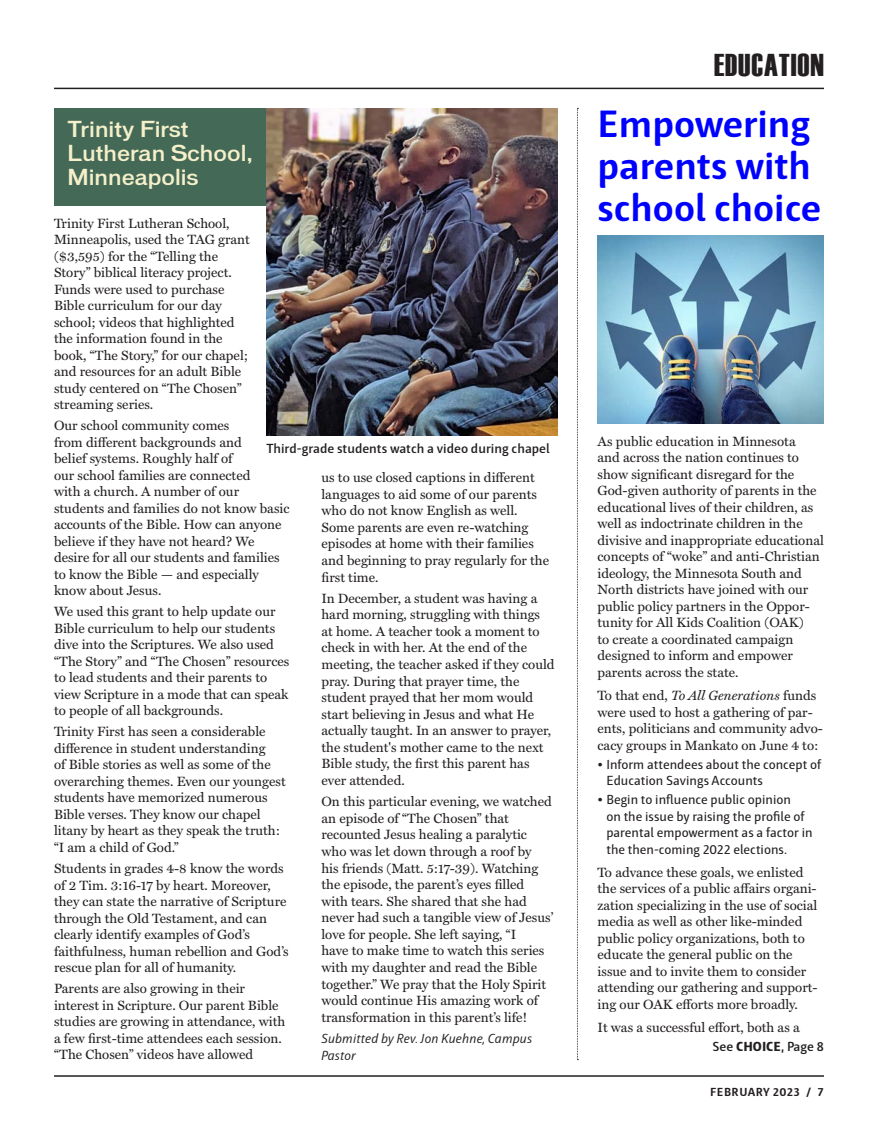
<style>
.page{position:relative;width:878px;height:1141px;background:#fff}
.page>*{position:absolute;margin:0;border:0;box-sizing:border-box;transform-origin:0 0}
.Submissions_Body_Tex{font:700 39px/42px "Haptic";color:#00f}
.Interior_Header_Bar{font:31.5px "Haettenschweiler";letter-spacing:.03em;color:#231f20}
.Submissions_Body_Tex-2{font:500 21px/24px "Vonnes";color:#f5f0c9}
.Submissions_Body_Tex-3{font:13.5px/16.5px "Miller Text";color:#231f20}
.Submissions_Body_Tex-4{font:13.5px/16.5px "Haptic";color:#231f20}
.Submissions_Body_Tex-5{font:600 13.5px "Haptic";color:#231f20}
.Submissions_Body_Tex-6{font:italic 300 13.5px/16.6px "Haptic";color:#231f20}
.Headline{font:600 13.5px "Haptic";color:#231f20}
.t1{font:700 12px "Haptic";letter-spacing:.04em;color:#231f20}
.s1{font-style:italic}
.s2{font-family:"Miller Text"}
.s3{font-weight:800}
</style>
<div class="page">
<hr style="left:54px;top:1075px;width:770px;height:2px;background:#231f20">
<hr style="left:54px;top:88px;width:770px;height:1px;background:#231f20">
<div style="left:54px;top:108px;width:236px;height:97px;background:#446957"></div>
<img style="left:266px;top:108px;width:291px;height:328px">
<svg style="left:577px;top:108px;width:1px;height:952px"></svg>
<img style="left:597px;top:235px;width:227px;height:188px">
<p class="Submissions_Body_Tex-2" style="left:68px;top:117px;width:187px">Trinity First<br>Lutheran School,<br>Minneapolis</p>
<p class="Submissions_Body_Tex-3" style="left:54px;top:215px;width:197px">Trinity First Lutheran School,<br>Minneapolis, used the TAG grant ($3,595) for the “Telling the<br>Story” biblical literacy project.<br>Funds were used to purchase<br>Bible curriculum for our day school; videos that highlighted the information found in the book, “The Story,” for our chapel; and resources for an adult Bible study centered on “The Chosen” streaming series.</p>
<p class="Submissions_Body_Tex-3" style="left:54px;top:418px;width:237px">Our school community comes<br>from different backgrounds and<br>belief systems. Roughly half of<br>our school families are connected<br>with a church. A number of our students and families do not know basic accounts of the Bible. How can anyone believe if they have not heard? We desire for all our students and families to know the Bible — and especially know about Jesus.</p>
<p class="Submissions_Body_Tex-3" style="left:54px;top:604px;width:237px">We used this grant to help update our Bible curriculum to help our students dive into the Scriptures. We also used “The Story” and “The Chosen” resources to lead students and their parents to view Scripture in a mode that can speak to people of all backgrounds.</p>
<p class="Submissions_Body_Tex-3" style="left:54px;top:724px;width:233px">Trinity First has seen a considerable difference in student understanding<br>of Bible stories as well as some of the overarching themes. Even our youngest students have memorized numerous Bible verses. They know our chapel litany by heart as they speak the truth: “I am a child of God.”</p>
<p class="Submissions_Body_Tex-3" style="left:54px;top:860px;width:236px">Students in grades 4-8 know the words of 2 Tim. 3:16-17 by heart. Moreover, they can state the narrative of Scripture through the Old Testament, and can clearly identify examples of God’s faithfulness, human rebellion and God’s rescue plan for all of humanity.</p>
<p class="Submissions_Body_Tex-3" style="left:54px;top:980px;width:233px">Parents are also growing in their interest in Scripture. Our parent Bible studies are growing in attendance, with a few first-time attendees each session. “The Chosen” videos have allowed</p>
<p class="Submissions_Body_Tex-5" style="left:266px;top:440px;width:285px">Third-grade students watch a video during chapel</p>
<p class="Submissions_Body_Tex-3" style="left:321px;top:469px;width:229px">us to use closed captions in different languages to aid some of our parents who do not know English as well.<br>Some parents are even re-watching episodes at home with their families and beginning to pray regularly for the first time.</p>
<p class="Submissions_Body_Tex-3" style="left:321px;top:590px;width:235px">In December, a student was having a hard morning, struggling with things at home. A teacher took a moment to check in with her. At the end of the meeting, the teacher asked if they could pray. During that prayer time, the student prayed that her mom would start believing in Jesus and what He actually taught. In an answer to prayer, the student's mother came to the next Bible study, the first this parent has ever attended.</p>
<p class="Submissions_Body_Tex-3" style="left:321px;top:794px;width:233px">On this particular evening, we watched an episode of “The Chosen” that recounted Jesus healing a paralytic who was let down through a roof by<br>his friends (Matt. 5:17-39). Watching the episode, the parent’s eyes filled with tears. She shared that she had never had such a tangible view of Jesus’ love for people. She left saying, “I<br>have to make time to watch this series with my daughter and read the Bible together.” We pray that the Holy Spirit would continue His amazing work of transformation in this parent’s life!</p>
<p class="Submissions_Body_Tex-6" style="left:321px;top:1030px;width:212px">Submitted by Rev. Jon Kuehne, Campus<br>Pastor</p>
<p class="Interior_Header_Bar" style="left:714px;top:47px;width:111px">EDUCATION</p>
<p class="Submissions_Body_Tex" style="left:597px;top:102px;width:225px">Empowering parents with school choice</p>
<p class="Submissions_Body_Tex-3" style="left:597px;top:433px;width:228px">As public education in Minnesota<br>and across the nation continues to show significant disregard for the God-given authority of parents in the educational lives of their children, as well as indoctrinate children in the divisive and inappropriate educational concepts of “woke” and anti-Christian ideology, the Minnesota South and North districts have joined with our public policy partners in the Oppor&shy;tunity for All Kids Coalition (OAK)<br>to create a coordinated campaign designed to inform and empower parents across the state.</p>
<p class="Submissions_Body_Tex-3" style="left:597px;top:687px;width:227px">To that end, <span class="s1">To All Generations</span> funds were used to host a gathering of par&shy;ents, politicians and community advo&shy;cacy groups in Mankato on June 4 to:</p>
<p class="Submissions_Body_Tex-4" style="left:606px;top:756px;width:216px;text-indent:-9px"><span class="s2">•</span> Inform attendees about the concept of<br>Education Savings Accounts</p>
<p class="Submissions_Body_Tex-4" style="left:606px;top:791px;width:208px;text-indent:-9px"><span class="s2">•</span> Begin to influence public opinion<br>on the issue by raising the profile of parental empowerment as a factor in the then-coming 2022 elections.</p>
<p class="Submissions_Body_Tex-3" style="left:597px;top:864px;width:222px">To advance these goals, we enlisted the services of a public affairs organi&shy;zation specializing in the use of social media as well as other like-minded public policy organizations, both to educate the general public on the issue and to invite them to consider attending our gathering and support&shy;ing our OAK efforts more broadly.</p>
<p class="Submissions_Body_Tex-3" style="left:597px;top:1019px;width:204px">It was a successful effort, both as a</p>
<p class="Headline" style="left:712px;top:1039px;width:113px">See <span class="s3">CHOICE</span>, Page 8</p>
<p class="t1" style="left:710px;top:1084px;width:115px">FEBRUARY 2023 / 7</p>
</div>
